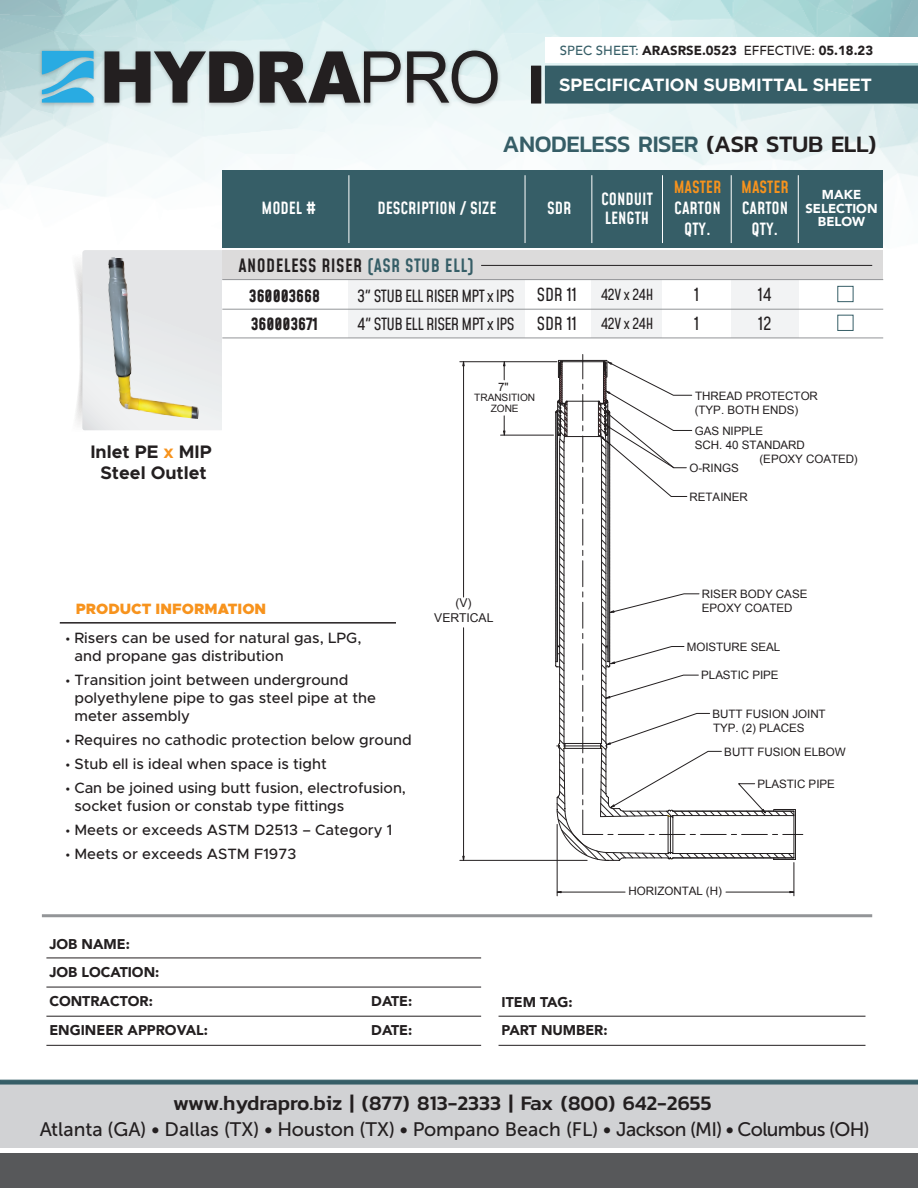
<style>
.page{position:relative;width:918px;height:1188px;background:#fff}
.page>*{position:absolute;margin:0;border:0;box-sizing:border-box;transform-origin:0 0}
.t1{font:500 24px "Kanit";letter-spacing:-.02em;color:#365e67}
.t2{font:500 21px "Kanit";color:#231f20}
.t3{font:19.5px "Museo Sans 500";letter-spacing:-.005em;color:#231f20}
.t4{font:700 18.15px/21.5px "Metropolis";color:#231f20;text-align:center}
.t5{font:700 18px "Metropolis";color:#fff}
.t6{font:500 18px "Mohave";letter-spacing:.025em;color:#231f20}
.t7{font:17.7px/28.7px "Mohave";color:#231f20}
.t8{font:500 16.5px/20.7px "Mohave";color:#fff;text-align:center}
.t9{font:16.5px/28.7px "Mohave";letter-spacing:-.04em;color:#231f20}
.t10{font:700 16.5px/28.7px "Mohave";color:#231f20}
.t11{font:500 16.5px "Mohave";color:#f7931d}
.t12{font:500 15px/18px "Metropolis";color:#231f20}
.t13{font:900 15px "Metropolis";color:#f7931d}
.t14{font:15px/28.7px "Mohave";letter-spacing:-.02em;color:#231f20}
.t15{font:900 14.1px/28.8px "Avenir";color:#231f20}
.t16{font:900 13.2px "Avenir";color:#231f20}
.t17{font:900 12.9px/14px "Avenir";color:#fff;text-align:center}
.t18{font:12.15px "Arial";letter-spacing:-.005em;color:#231f20}
.t19{font:11.55px/14px "Arial";letter-spacing:-.01em;color:#231f20}
.t20{font:10.2px/11.7px "Arial";letter-spacing:-.005em;color:#231f20;text-align:center}
.s1{font-weight:500;color:#365e67}
.s2{font-weight:500}
.s3{color:#231f20}
.s4{color:#f7931d}
.s5{color:#365e67}
.s6{font-family:"Myriad Pro";font-weight:400}
</style>
<div class="page">
<svg style="left:73px;top:250px;width:149px;height:181px"></svg>
<div style="left:82px;top:250px;width:139px;height:180px;background:#e8e9eb;border-radius:2px"></div>
<div style="left:349px;top:280px;width:176px;height:58px;background:#f2f3f4"></div>
<div style="left:0;top:1084px;width:918px;height:64px;background:#d1d2d4"></div>
<div style="left:0;top:1154px;width:918px;height:34px;background:#57585a"></div>
<svg style="left:0;top:1080px;width:918px;height:4px;background:#385f68"></svg>
<img style="left:36px;top:46px;width:467px;height:65px">
<svg style="left:42px;top:51px;width:52px;height:52px;background:#5fbadd"></svg>
<svg style="left:105px;top:51px;width:148px;height:52px;background:#6d7172"></svg>
<svg style="left:260px;top:51px;width:141px;height:52px;background:#787c7d"></svg>
<svg style="left:407px;top:51px;width:91px;height:53px;background:#99a0a1"></svg>
<div style="left:545px;top:66px;width:373px;height:38px;background:#365e67"></div>
<div style="left:531px;top:66px;width:10px;height:38px;background:#231f20"></div>
<hr style="left:499px;top:1016px;width:367px;height:1px;background:#231f20">
<hr style="left:499px;top:1045px;width:367px;height:1px;background:#231f20">
<hr style="left:46px;top:958px;width:435px;height:1px;background:#231f20">
<hr style="left:46px;top:987px;width:435px;height:1px;background:#231f20">
<hr style="left:46px;top:1016px;width:435px;height:1px;background:#231f20">
<hr style="left:46px;top:1045px;width:435px;height:1px;background:#231f20">
<div style="left:222px;top:170px;width:661px;height:78px;background:#365e67"></div>
<div style="left:592px;top:280px;width:70px;height:58px;background:#f2f3f4"></div>
<div style="left:731px;top:280px;width:67px;height:58px;background:#f2f3f4"></div>
<div style="left:222px;top:250px;width:661px;height:30px;background:#dcdbdb"></div>
<hr style="left:481px;top:265px;width:391px;height:1px;background:#231f20">
<div style="left:837px;top:286px;width:16px;height:16px;background:#fff;border:1px solid #365e67"></div>
<div style="left:837px;top:315px;width:16px;height:16px;background:#fff;border:1px solid #365e67"></div>
<hr style="left:42px;top:914px;width:830px;height:3px;background:#939598">
<hr style="left:222px;top:309px;width:661px;height:1px;background:#939598">
<hr style="left:222px;top:338px;width:661px;height:1px;background:#939598">
<hr style="left:348px;top:175px;width:1px;height:68px;background:#fff">
<hr style="left:591px;top:175px;width:1px;height:68px;background:#fff">
<hr style="left:662px;top:175px;width:1px;height:68px;background:#fff">
<hr style="left:525px;top:175px;width:1px;height:68px;background:#fff">
<hr style="left:731px;top:175px;width:1px;height:68px;background:#fff">
<hr style="left:798px;top:175px;width:1px;height:68px;background:#fff">
<hr style="left:222px;top:279px;width:661px;height:1px;background:#939598">
<img style="left:108px;top:257px;width:91px;height:162px">
<svg style="left:460px;top:362px;width:96px;height:499px"></svg>
<svg style="left:503px;top:431px;width:291px;height:465px"></svg>
<svg style="left:556px;top:362px;width:247px;height:499px"></svg>
<svg style="left:556px;top:411px;width:238px;height:448px"></svg>
<hr style="left:60px;top:622px;width:336px;height:2px;background:#231f20">
<p class="t16" style="left:560px;top:39px;width:315px"><span class="s1">SPEC SHEET:</span> ARASRSE.0523 <span class="s2">EFFECTIVE:</span> 05.18.23</p>
<p class="t5" style="left:559px;top:73px;width:314px">SPECIFICATION SUBMITTAL SHEET</p>
<p class="t8" style="left:261px;top:199px;width:56px">MODEL #</p>
<h1 class="t1" style="left:503px;top:126px;width:375px">ANODELESS RISER <span class="s3">(ASR STUB ELL)</span></h1>
<p class="t11" style="left:674px;top:177px;width:49px">MASTER</p>
<p class="t8" style="left:674px;top:199px;width:48px">CARTON<br>QTY.</p>
<p class="t11" style="left:741px;top:177px;width:49px">MASTER</p>
<p class="t8" style="left:742px;top:199px;width:48px">CARTON<br>QTY.</p>
<p class="t8" style="left:377px;top:199px;width:121px">DESCRIPTION / SIZE</p>
<p class="t8" style="left:547px;top:199px;width:26px">SDR</p>
<p class="t8" style="left:601px;top:190px;width:53px;line-height:19.8px;text-align:left">CONDUIT<br>LENGTH</p>
<p class="t17" style="left:806px;top:187px;width:74px">MAKE<br>SELECTION<br>BELOW</p>
<p class="t4" style="left:90px;top:441px;width:123px">Inlet PE <span class="s4">x</span> MIP<br>Steel Outlet</p>
<p class="t6" style="left:239px;top:254px;width:237px">ANODELESS RISER <span class="s5">(ASR STUB ELL)</span></p>
<p class="t10" style="left:249px;top:282px;width:72px">360003668<br>360003671</p>
<p class="t9" style="left:357px;top:283px;width:159px">3" STUB ELL RISER MPT x IPS<br>4" STUB ELL RISER MPT x IPS</p>
<p class="t7" style="left:537px;top:282px;width:42px">SDR 11<br>SDR 11</p>
<p class="t14" style="left:601px;top:282px;width:54px">42V x 24H<br>42V x 24H</p>
<p class="t19" style="left:498px;top:380px;width:12px">7"</p>
<p class="t20" style="left:474px;top:391px;width:62px">TRANSITION<br>ZONE</p>
<p class="t7" style="left:694px;top:282px;width:7px">1<br>1</p>
<p class="t7" style="left:758px;top:282px;width:15px">14<br>12</p>
<p class="t19" style="left:695px;top:389px;width:125px">THREAD PROTECTOR (TYP. BOTH ENDS)</p>
<p class="t19" style="left:695px;top:424px;width:70px">GAS NIPPLE</p>
<p class="t19" style="left:695px;top:438px;width:112px">SCH. 40 STANDARD</p>
<p class="t19" style="left:760px;top:452px;width:100px">(EPOXY COATED)</p>
<p class="t19" style="left:689px;top:461px;width:51px">O-RINGS</p>
<p class="t19" style="left:690px;top:490px;width:60px">RETAINER</p>
<p class="t13" style="left:76px;top:599px;width:192px">PRODUCT INFORMATION</p>
<p class="t12" style="left:74px;top:629px;width:289px;text-indent:-9px"><span class="s6">•</span> Risers can be used for natural gas, LPG, and propane gas distribution</p>
<p class="t12" style="left:74px;top:671px;width:303px;text-indent:-9px"><span class="s6">•</span> Transition joint between underground polyethylene pipe to gas steel pipe at the meter assembly</p>
<p class="t12" style="left:66px;top:731px;width:347px"><span class="s6">•</span> Requires no cathodic protection below ground</p>
<p class="t12" style="left:66px;top:755px;width:262px"><span class="s6">•</span> Stub ell is ideal when space is tight</p>
<p class="t12" style="left:74px;top:779px;width:333px;text-indent:-9px"><span class="s6">•</span> Can be joined using butt fusion, electrofusion, socket fusion or constab type fittings</p>
<p class="t12" style="left:66px;top:821px;width:328px"><span class="s6">•</span> Meets or exceeds ASTM D2513 – Category 1</p>
<p class="t12" style="left:66px;top:845px;width:232px"><span class="s6">•</span> Meets or exceeds ASTM F1973</p>
<p class="t18" style="left:455px;top:595px;width:18px">(V)</p>
<p class="t18" style="left:434px;top:610px;width:61px">VERTICAL</p>
<p class="t19" style="left:702px;top:587px;width:107px">RISER BODY CASE<br>EPOXY COATED</p>
<p class="t19" style="left:687px;top:640px;width:95px">MOISTURE SEAL</p>
<p class="t19" style="left:701px;top:668px;width:79px">PLASTIC PIPE</p>
<p class="t19" style="left:712px;top:707px;width:115px">BUTT FUSION JOINT<br>TYP. (2) PLACES</p>
<p class="t19" style="left:724px;top:745px;width:123px">BUTT FUSION ELBOW</p>
<p class="t19" style="left:757px;top:777px;width:79px">PLASTIC PIPE</p>
<p class="t15" style="left:49px;top:929px;width:160px">JOB NAME:<br>JOB LOCATION:<br>CONTRACTOR:<br>ENGINEER APPROVAL:</p>
<p class="t15" style="left:371px;top:987px;width:43px">DATE:<br>DATE:</p>
<p class="t19" style="left:629px;top:884px;width:95px">HORIZONTAL (H)</p>
<p class="t15" style="left:502px;top:987px;width:108px">ITEM TAG:<br>PART NUMBER:</p>
<h2 class="t2" style="left:173px;top:1087px;width:540px">www.hydrapro.biz | (877) 813-2333 | Fax (800) 642-2655</h2>
<h3 class="t3" style="left:40px;top:1118px;width:831px">Atlanta (GA) • Dallas (TX) • Houston (TX) • Pompano Beach (FL) • Jackson (MI) • Columbus (OH)</h3>
</div>
